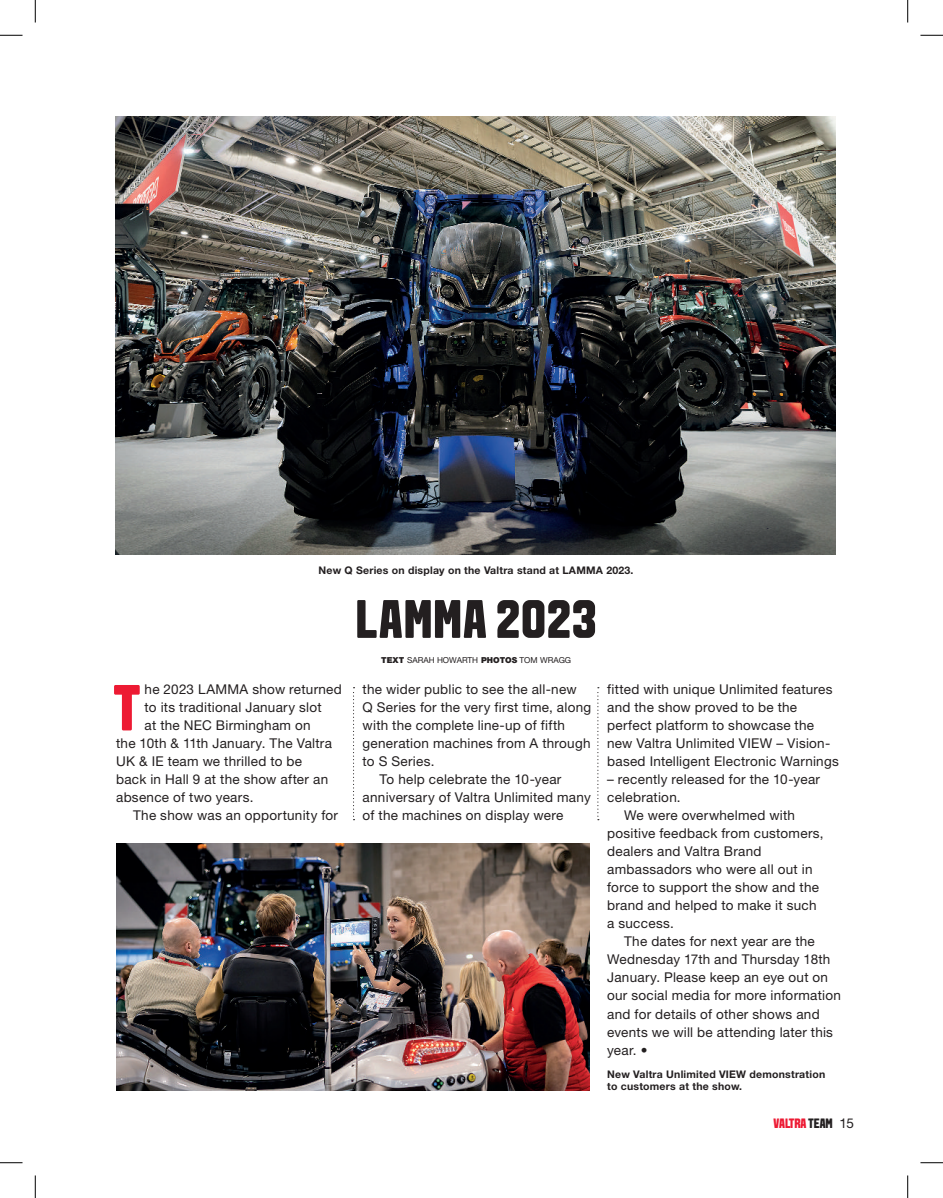
<style>
.page{position:relative;width:943px;height:1198px;background:#fff}
.page>*{position:absolute;margin:0;border:0;box-sizing:border-box;transform-origin:0 0}
.t1{font:700 64.95px "VALTRA Aveny T 2020 Extra";color:#ed1a33}
.t2{font:700 54px "VALTRA Aveny T 2020 Extra";letter-spacing:.02em;color:#231f20}
.t3{font:13.5px/18px "Helvetica Neue LT Std";letter-spacing:.02em;color:#231f20}
.t4{font:700 13.5px "VALTRA Aveny T 2020 Extra";letter-spacing:-.01em;color:#ed1a33}
.t5{font:700 10.5px/12px "Helvetica Neue LT Std";letter-spacing:.02em;color:#231f20}
.t6{font:8.25px "Helvetica Neue LT Std";color:#231f20}
.s1{font-weight:900}
.s2{color:#231f20}
.s3{font-family:"Helvetica Neue LT Std";font-weight:400;color:#231f20}
</style>
<div class="page">
<svg style="left:353px;top:687px;width:1px;height:133px"></svg>
<svg style="left:597px;top:687px;width:1px;height:133px"></svg>
<img style="left:116px;top:116px;width:719px;height:438px">
<img style="left:116px;top:843px;width:473px;height:247px">
<svg style="left:0;top:35px;width:22px;height:1px"></svg>
<svg style="left:920px;top:35px;width:22px;height:1px"></svg>
<svg style="left:0;top:1162px;width:22px;height:1px"></svg>
<svg style="left:920px;top:1162px;width:22px;height:1px"></svg>
<svg style="left:35px;top:0;width:1px;height:22px"></svg>
<svg style="left:35px;top:1175px;width:1px;height:22px"></svg>
<svg style="left:907px;top:0;width:1px;height:22px"></svg>
<svg style="left:907px;top:1175px;width:1px;height:22px"></svg>
<p class="t5" style="left:318px;top:564px;width:316px">New Q Series on display on the Valtra stand at LAMMA 2023.</p>
<h1 class="t1" style="left:113px;top:665px;width:29px">T</h1>
<p class="t3" style="left:144px;top:680px;width:199px">he 2023 LAMMA show returned</p>
<p class="t3" style="left:144px;top:698px;width:178px">to its traditional January slot</p>
<p class="t3" style="left:144px;top:716px;width:167px">at the NEC Birmingham on</p>
<p class="t3" style="left:116px;top:734px;width:217px">the 10th &amp; 11th January. The Valtra</p>
<p class="t3" style="left:116px;top:752px;width:187px">UK &amp; IE team we thrilled to be</p>
<p class="t3" style="left:116px;top:770px;width:213px">back in Hall 9 at the show after an</p>
<p class="t3" style="left:116px;top:788px;width:139px">absence of two years.</p>
<p class="t3" style="left:133px;top:806px;width:206px">The show was an opportunity for</p>
<h2 class="t2" style="left:355px;top:584px;width:242px">LAMMA 2023</h2>
<p class="t6" style="left:381px;top:655px;width:191px"><span class="s1">TEXT</span> SARAH HOWARTH <span class="s1">PHOTOS</span> TOM WRAGG</p>
<p class="t3" style="left:362px;top:680px;width:215px">the wider public to see the all-new</p>
<p class="t3" style="left:362px;top:698px;width:230px">Q Series for the very first time, along</p>
<p class="t3" style="left:362px;top:716px;width:204px">with the complete line-up of fifth</p>
<p class="t3" style="left:362px;top:734px;width:229px">generation machines from A through</p>
<p class="t3" style="left:362px;top:752px;width:73px">to S Series.</p>
<p class="t3" style="left:379px;top:770px;width:183px">To help celebrate the 10-year</p>
<p class="t3" style="left:362px;top:788px;width:230px">anniversary of Valtra Unlimited many</p>
<p class="t3" style="left:362px;top:806px;width:202px">of the machines on display were</p>
<p class="t3" style="left:607px;top:680px;width:233px">fitted with unique Unlimited features and the show proved to be the perfect platform to showcase the new Valtra Unlimited VIEW – Vision&shy;based Intelligent Electronic Warnings</p>
<p class="t3" style="left:607px;top:770px;width:214px">– recently released for the 10-year</p>
<p class="t3" style="left:607px;top:788px;width:75px">celebration.</p>
<p class="t3" style="left:624px;top:806px;width:172px">We were overwhelmed with</p>
<p class="t3" style="left:607px;top:824px;width:218px">positive feedback from customers,</p>
<p class="t3" style="left:607px;top:842px;width:156px">dealers and Valtra Brand</p>
<p class="t3" style="left:607px;top:860px;width:207px">ambassadors who were all out in</p>
<p class="t3" style="left:607px;top:878px;width:213px">force to support the show and the</p>
<p class="t3" style="left:607px;top:896px;width:211px">brand and helped to make it such</p>
<p class="t3" style="left:607px;top:914px;width:68px">a success.</p>
<p class="t3" style="left:624px;top:932px;width:192px">The dates for next year are the</p>
<p class="t3" style="left:607px;top:950px;width:225px">Wednesday 17th and Thursday 18th</p>
<p class="t3" style="left:607px;top:968px;width:222px">January. Please keep an eye out on</p>
<p class="t3" style="left:607px;top:986px;width:235px">our social media for more information</p>
<p class="t3" style="left:607px;top:1004px;width:214px">and for details of other shows and</p>
<p class="t3" style="left:607px;top:1022px;width:227px">events we will be attending later this</p>
<p class="t3" style="left:607px;top:1040px;width:42px">year. •</p>
<p class="t5" style="left:607px;top:1068px;width:219px">New Valtra Unlimited VIEW demonstration to customers at the show.</p>
<p class="t4" style="left:773px;top:1114px;width:82px">VALTRA <span class="s2">TEAM</span> <span class="s3">15</span></p>
</div>
